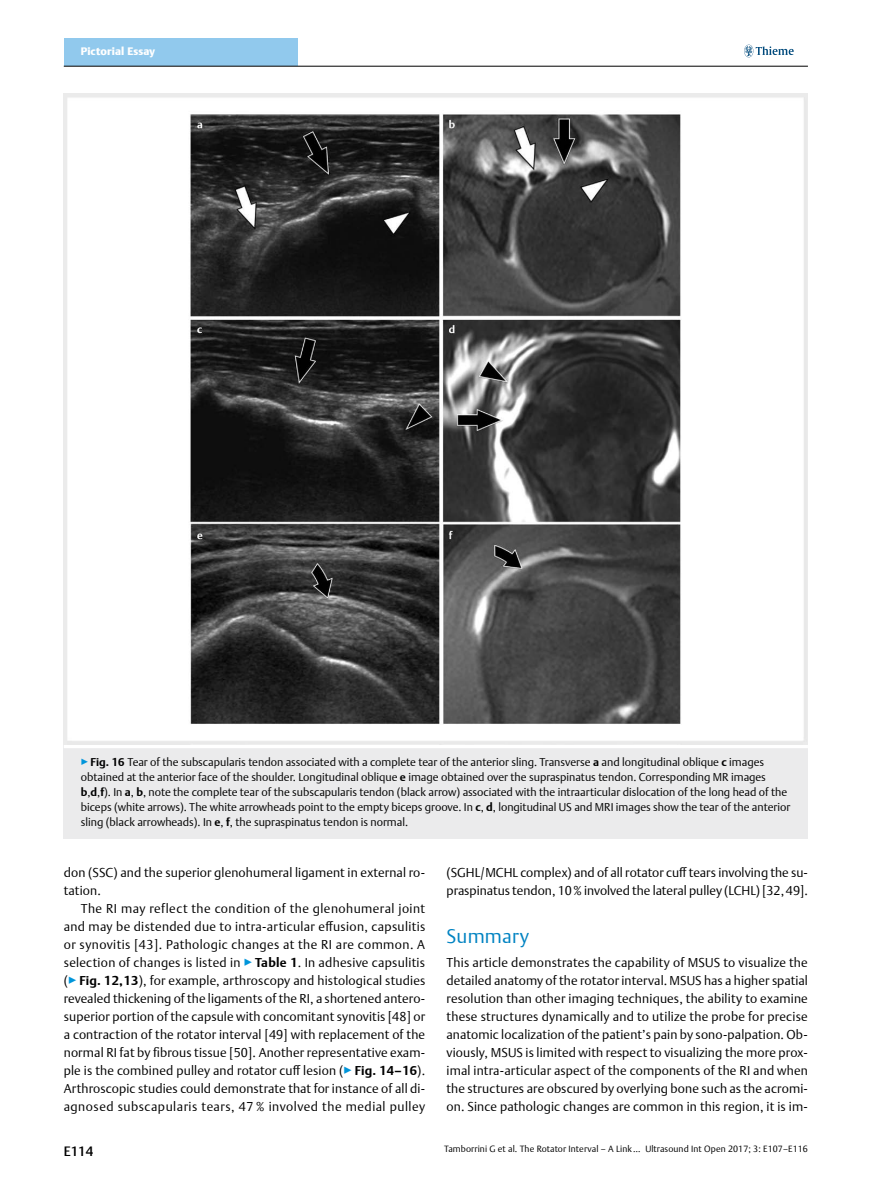
<style>
.page{position:relative;width:893px;height:1191px;background:#fff}
.page>*{position:absolute;margin:0;border:0;box-sizing:border-box;transform-origin:0 0}
.t1{font:300 19.5px "Thieme Argo 2011";letter-spacing:.01em;color:#0083c2}
.t2{font:500 13.5px "Thieme Argo 2011";color:#000}
.t3{font:300 12.75px/18px "Thieme Argo 2011";letter-spacing:.01em;color:#000}
.t4{font:300 11.25px/15px "Thieme Argo 2011";color:#000}
.t5{font:900 10.8px "Thieme Argo 2011";letter-spacing:.01em;color:#fff}
.t6{font:300 9px "Thieme Argo 2011";letter-spacing:.01em;color:#000}
.s1{color:#0095da}
.s2{font-weight:700}
</style>
<div class="page">
<div style="left:64px;top:38px;width:234px;height:28px;background:#91c9ed"></div>
<svg style="left:744px;top:45px;width:50px;height:12px"></svg>
<hr style="left:64px;top:66px;width:744px;height:1px;background:#000">
<div style="left:64px;top:744px;width:744px;height:95px;background:#ebebec"></div>
<hr style="left:64px;top:745px;width:744px;height:3px;background:#fff">
<img style="left:64px;top:94px;width:744px;height:650px">
<p class="t5" style="left:81px;top:44px;width:76px">Pictorial Essay</p>
<p class="t4" style="left:81px;top:754px;width:711px"><span class="s1">▶</span><span class="s2">Fig. 16</span> Tear of the subscapularis tendon associated with a complete tear of the anterior sling. Transverse <span class="s2">a</span> and longitudinal oblique <span class="s2">c</span> images obtained at the anterior face of the shoulder. Longitudinal oblique <span class="s2">e</span> image obtained over the supraspinatus tendon. Corresponding MR images <span class="s2">b</span>,<span class="s2">d</span>,<span class="s2">f</span>). In <span class="s2">a</span>, <span class="s2">b</span>, note the complete tear of the subscapularis tendon (black arrow) associated with the intraarticular dislocation of the long head of the biceps (white arrows). The white arrowheads point to the empty biceps groove. In <span class="s2">c</span>, <span class="s2">d</span>, longitudinal US and MRI images show the tear of the anterior sling (black arrowheads). In <span class="s2">e</span>, <span class="s2">f</span>, the supraspinatus tendon is normal.</p>
<p class="t3" style="left:64px;top:863px;width:363px">don (SSC) and the superior glenohumeral ligament in external ro&shy;tation.</p>
<p class="t3" style="left:64px;top:899px;width:363px;text-align:justify;text-indent:17px">The RI may reflect the condition of the glenohumeral joint and may be distended due to intra-articular effusion, capsulitis or synovitis [43]. Pathologic changes at the RI are common. A selection of changes is listed in <span class="s1">▶</span><span class="s2">Table 1</span>. In adhesive capsulitis (<span class="s1">▶</span><span class="s2">Fig. 12, 13</span>), for example, arthroscopy and histological studies revealed thickening of the ligaments of the RI, a shortened antero&shy;superior portion of the capsule with concomitant synovitis [48] or a contraction of the rotator interval [49] with replacement of the normal RI fat by fibrous tissue [50]. Another representative exam&shy;ple is the combined pulley and rotator cuff lesion (<span class="s1">▶</span><span class="s2">Fig. 14– 16</span>).<br>Arthroscopic studies could demonstrate that for instance of all di&shy;agnosed subscapularis tears, 47 % involved the medial pulley</p>
<p class="t2" style="left:64px;top:1142px;width:31px">E114</p>
<p class="t3" style="left:446px;top:863px;width:363px">(SGHL/MCHL complex) and of all rotator cuff tears involving the su&shy;praspinatus tendon, 10% involved the lateral pulley (LCHL) [32,49].</p>
<h1 class="t1" style="left:446px;top:923px;width:84px">Summary</h1>
<p class="t3" style="left:446px;top:953px;width:363px;text-align:justify">This article demonstrates the capability of MSUS to visualize the detailed anatomy of the rotator interval. MSUS has a higher spatial resolution than other imaging techniques, the ability to examine these structures dynamically and to utilize the probe for precise anatomic localization of the patient’s pain by sono-palpation. Ob&shy;viously, MSUS is limited with respect to visualizing the more prox&shy;imal intra-articular aspect of the components of the RI and when the structures are obscured by overlying bone such as the acromi&shy;on. Since pathologic changes are common in this region, it is im-</p>
<p class="t6" style="left:444px;top:1143px;width:365px">Tamborrini G et al. The Rotator Interval – A Link … Ultrasound Int Open 2017; 3: E107–E116</p>
</div>
